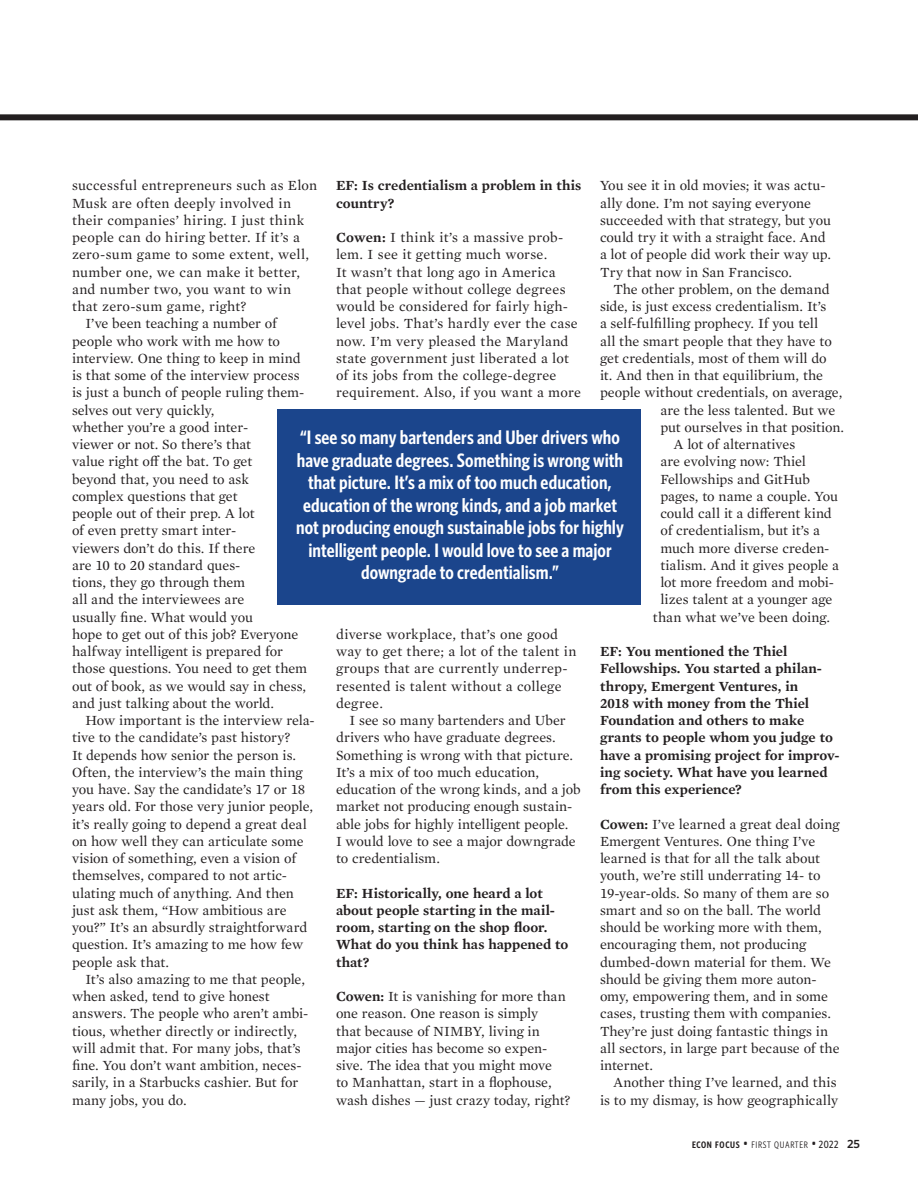
<style>
.page{position:relative;width:918px;height:1188px;background:#fff}
.page>*{position:absolute;margin:0;border:0;box-sizing:border-box;transform-origin:0 0}
.t1{font:600 19.5px/22.5px "Whitney Condensed";letter-spacing:.005em;color:#fff;text-align:center}
.Body_text_indent{font:14.25px/17.2px "Mercury Text G1";letter-spacing:-.005em;color:#231f20}
.Body_text_no_indent{font:14.25px/17.2px "Mercury Text G1";letter-spacing:.01em;color:#231f20}
.Q_A_No_Indent{font:600 14.25px/17.2px "Mercury Text G1";color:#231f20}
.t2{font:9.45px "Whitney Condensed";letter-spacing:.07em;color:#231f20}
.s1{font-weight:600}
.s2{font-size:13.5px}
.s3{font-weight:500;font-size:10.5px}
.s4{font-family:"Whitney";font-weight:600;font-size:12px}
</style>
<div class="page">
<div style="left:0;top:114px;width:918px;height:6px;background:#231f20"></div>
<div style="left:277px;top:409px;width:364px;height:195px;background:#1b458c"></div>
<p class="Body_text_no_indent" style="left:72px;top:176px;width:247px">successful entrepreneurs such as Elon Musk are often deeply involved in their companies’ hiring. I just think people can do hiring better. If it’s a zero-sum game to some extent, well, number one, we can make it better, and number two, you want to win that zero-sum game, right?</p>
<p class="Body_text_indent" style="left:72px;top:314px;width:237px;text-indent:14px">I’ve been teaching a number of people who work with me how to interview. One thing to keep in mind is that some of the interview process is just a bunch of people ruling them&shy;selves out very quickly,<br>whether you’re a good inter-<br>viewer or not. So there’s that<br>value right off the bat. To get<br>beyond that, you need to ask<br>complex questions that get<br>people out of their prep. A lot<br>of even pretty smart inter-<br>viewers don’t do this. If there<br>are 10 to 20 standard ques-<br>tions, they go through them<br>all and the interviewees are<br>usually fine. What would you<br>hope to get out of this job? Everyone halfway intelligent is prepared for those questions. You need to get them out of book, as we would say in chess, and just talking about the world.</p>
<p class="Body_text_indent" style="left:72px;top:711px;width:244px;text-indent:14px">How important is the interview rela&shy;tive to the candidate’s past history?<br>It depends how senior the person is.<br>Often, the interview’s the main thing you have. Say the candidate’s 17 or 18 years old. For those very junior people, it’s really going to depend a great deal on how well they can articulate some vision of something, even a vision of themselves, compared to not artic&shy;ulating much of anything. And then just ask them, “How ambitious are you?” It’s an absurdly straightforward question. It’s amazing to me how few people ask that.</p>
<p class="Body_text_indent" style="left:72px;top:970px;width:238px;text-indent:14px">It’s also amazing to me that people, when asked, tend to give honest answers. The people who aren’t ambi&shy;tious, whether directly or indirectly, will admit that. For many jobs, that’s fine. You don’t want ambition, neces&shy;sarily, in a Starbucks cashier. But for many jobs, you do.</p>
<p class="Q_A_No_Indent" style="left:336px;top:176px;width:247px">EF: Is credentialism a problem in this country?</p>
<p class="Body_text_no_indent" style="left:336px;top:228px;width:246px"><span class="s1">Cowen:</span> I think it’s a massive prob&shy;lem. I see it getting much worse.<br>It wasn’t that long ago in America that people without college degrees would be considered for fairly high&shy;level jobs. That’s hardly ever the case now. I’m very pleased the Maryland state government just liberated a lot of its jobs from the college-degree requirement. Also, if you want a more</p>
<p class="Body_text_no_indent" style="left:600px;top:176px;width:233px">You see it in old movies; it was actu&shy;ally done. I’m not saying everyone succeeded with that strategy, but you could try it with a straight face. And a lot of people did work their way up.<br>Try that now in San Francisco.</p>
<p class="Body_text_indent" style="left:614px;top:280px;width:218px">The other problem, on the demand</p>
<p class="Body_text_indent" style="left:600px;top:297px;width:228px">side, is just excess credentialism. It’s</p>
<p class="Body_text_indent" style="left:600px;top:314px;width:220px">a self-fulfilling prophecy. If you tell</p>
<p class="Body_text_indent" style="left:600px;top:332px;width:233px">all the smart people that they have to</p>
<p class="Body_text_indent" style="left:600px;top:349px;width:228px">get credentials, most of them will do</p>
<p class="Body_text_indent" style="left:600px;top:366px;width:225px">it. And then in that equilibrium, the</p>
<p class="Body_text_indent" style="left:600px;top:383px;width:244px">people without credentials, on average,</p>
<p class="Body_text_indent" style="left:660px;top:401px;width:176px">are the less talented. But we</p>
<p class="Body_text_indent" style="left:660px;top:418px;width:185px">put ourselves in that position.</p>
<p class="Body_text_indent" style="left:674px;top:435px;width:123px">A lot of alternatives</p>
<p class="Body_text_indent" style="left:660px;top:452px;width:147px">are evolving now: Thiel</p>
<p class="Body_text_indent" style="left:660px;top:470px;width:151px">Fellowships and GitHub</p>
<p class="Body_text_indent" style="left:660px;top:487px;width:179px">pages, to name a couple. You</p>
<p class="Body_text_indent" style="left:660px;top:504px;width:173px">could call it a different kind</p>
<p class="Body_text_indent" style="left:660px;top:521px;width:161px">of credentialism, but it’s a</p>
<p class="Body_text_indent" style="left:660px;top:539px;width:171px">much more diverse creden-</p>
<p class="Body_text_indent" style="left:660px;top:556px;width:180px">tialism. And it gives people a</p>
<p class="Body_text_indent" style="left:660px;top:573px;width:175px">lot more freedom and mobi-</p>
<p class="Body_text_indent" style="left:660px;top:590px;width:174px">lizes talent at a younger age</p>
<p class="Body_text_indent" style="left:653px;top:608px;width:179px">than what we’ve been doing.</p>
<p class="Q_A_No_Indent" style="left:600px;top:642px;width:241px">EF: You mentioned the Thiel<br>Fellowships. You started a philan&shy;thropy, Emergent Ventures, in<br>2018 with money from the Thiel<br>Foundation and others to make grants to people whom you judge to have a promising project for improv&shy;ing society. What have you learned from this experience?</p>
<p class="Body_text_no_indent" style="left:600px;top:815px;width:241px"><span class="s1">Cowen:</span> I’ve learned a great deal doing Emergent Ventures. One thing I’ve learned is that for all the talk about youth, we’re still underrating 14- to 19-year-olds. So many of them are so smart and so on the ball. The world should be working more with them, encouraging them, not producing dumbed-down material for them. We should be giving them more auton&shy;omy, empowering them, and in some cases, trusting them with companies.<br>They’re just doing fantastic things in all sectors, in large part because of the internet.</p>
<p class="Body_text_indent" style="left:600px;top:1073px;width:240px;text-align:right">Another thing I’ve learned, and this<br>is to my dismay, is how geographically</p>
<p class="t1" style="left:296px;top:425px;width:329px">“I see so many bartenders and Uber drivers who have graduate degrees. Something is wrong with that picture. It’s a mix of too much education, education of the wrong kinds, and a job market not producing enough sustainable jobs for highly intelligent people. I would love to see a major downgrade to credentialism.”</p>
<p class="Body_text_no_indent" style="left:336px;top:625px;width:242px">diverse workplace, that’s one good way to get there; a lot of the talent in groups that are currently underrep&shy;resented is talent without a college degree.</p>
<p class="Body_text_indent" style="left:336px;top:711px;width:246px;text-indent:14px">I see so many bartenders and Uber drivers who have graduate degrees.<br>Something is wrong with that picture.<br>It’s a mix of too much education, education of the wrong kinds, and a job market not producing enough sustain&shy;able jobs for highly intelligent people.<br>I would love to see a major downgrade to credentialism.</p>
<p class="Q_A_No_Indent" style="left:336px;top:884px;width:234px">EF: Historically, one heard a lot about people starting in the mail&shy;room, starting on the shop floor.<br>What do you think has happened to that?</p>
<p class="Body_text_no_indent" style="left:336px;top:987px;width:236px"><span class="s1">Cowen:</span> It is vanishing for more than one reason. One reason is simply<br>that because of NIMBY, living in major cities has become so expen&shy;sive. The idea that you might move<br>to Manhattan, start in a flophouse, wash dishes — just crazy today, right?</p>
<p class="t2" style="left:692px;top:1139px;width:170px"><span class="s1">ECON FOCUS</span> <span class="s2">•</span> FIRST QUARTER <span class="s2">•</span> <span class="s3">2022</span> <span class="s4">25</span></p>
</div>
